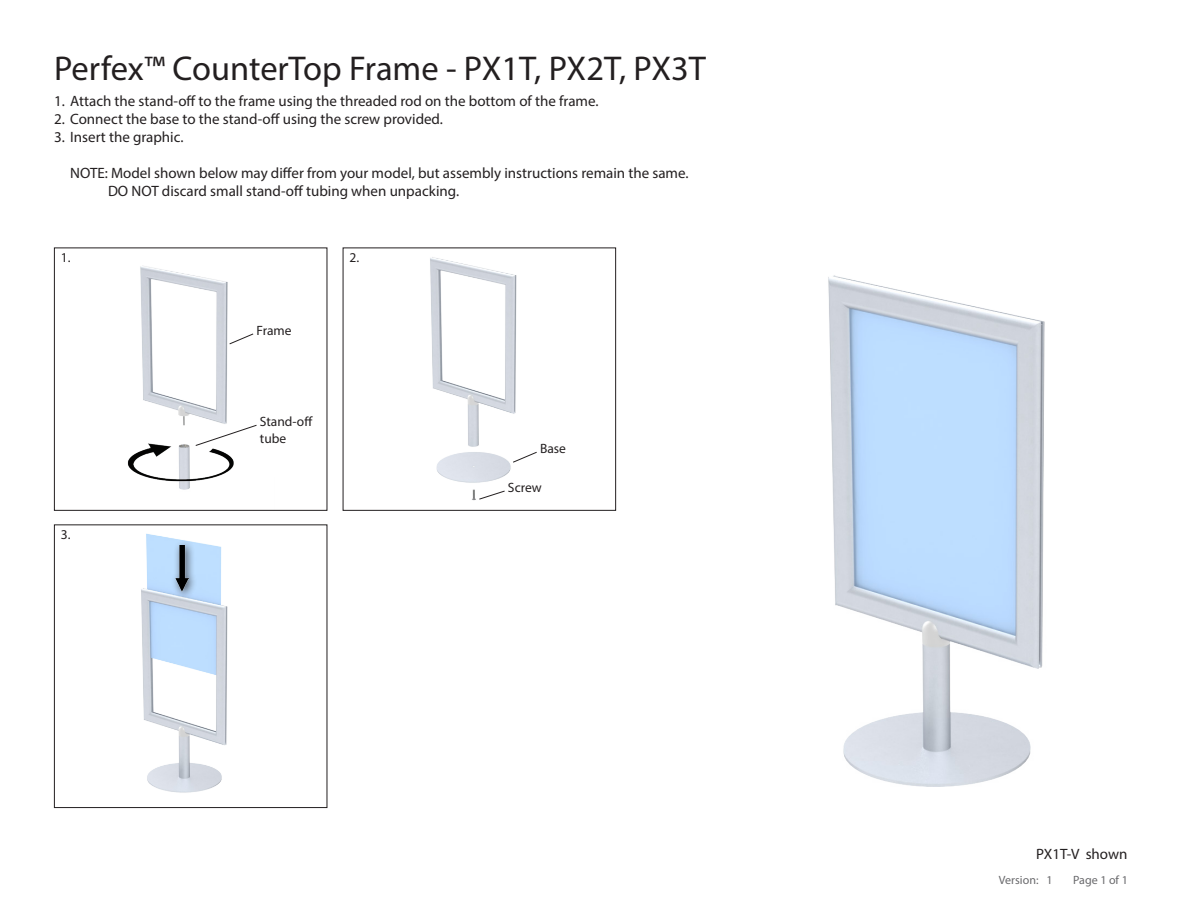
<style>
.page{position:relative;width:1188px;height:918px;background:#fff}
.page>*{position:absolute;margin:0;border:0;box-sizing:border-box;transform-origin:0 0}
.Product_Title{font:34.5px "Myriad Pro";color:#231f20}
.Bullet___Number_Inde{font:15px "Myriad Pro";color:#231f20}
.Step_Number{font:13.5px/16.2px "Myriad Pro";color:#231f20}
.t1{font:12px "Myriad Pro";color:#69696c}
</style>
<div class="page">
<img style="left:828px;top:275px;width:217px;height:512px">
<img style="left:140px;top:265px;width:88px;height:225px">
<div style="left:54px;top:248px;width:273px;height:263px;border:1px solid #231f20"></div>
<img style="left:430px;top:257px;width:87px;height:244px">
<div style="left:343px;top:248px;width:273px;height:263px;border:1px solid #231f20"></div>
<img style="left:141px;top:533px;width:87px;height:260px">
<div style="left:54px;top:525px;width:273px;height:283px;border:1px solid #231f20"></div>
<svg style="left:195px;top:424px;width:62px;height:19px"></svg>
<svg style="left:229px;top:333px;width:25px;height:12px"></svg>
<svg style="left:512px;top:451px;width:25px;height:12px"></svg>
<svg style="left:478px;top:490px;width:28px;height:10px"></svg>
<div style="left:171px;top:540px;width:27px;height:61px;background:#231f20;opacity:.75"></div>
<img style="left:176px;top:545px;width:13px;height:47px">
<img style="left:127px;top:443px;width:107px;height:41px">
<p class="Product_Title" style="left:54px;top:47px;width:654px">Perfex™ CounterTop Frame - PX1T, PX2T, PX3T</p>
<p class="Bullet___Number_Inde" style="left:54px;top:91px;width:546px">1. Attach the stand-off to the frame using the threaded rod on the bottom of the frame.</p>
<p class="Bullet___Number_Inde" style="left:54px;top:109px;width:391px">2. Connect the base to the stand-off using the screw provided.</p>
<p class="Bullet___Number_Inde" style="left:54px;top:127px;width:131px">3. Insert the graphic.</p>
<p class="Bullet___Number_Inde" style="left:70px;top:163px;width:620px">NOTE: Model shown below may differ from your model, but assembly instructions remain the same.</p>
<p class="Bullet___Number_Inde" style="left:108px;top:181px;width:353px">DO NOT discard small stand-off tubing when unpacking.</p>
<p class="Step_Number" style="left:61px;top:249px;width:11px">1.</p>
<p class="Step_Number" style="left:61px;top:526px;width:11px">3.</p>
<p class="Step_Number" style="left:257px;top:322px;width:37px">Frame</p>
<p class="Step_Number" style="left:260px;top:414px;width:54px">Stand-off tube</p>
<p class="Step_Number" style="left:349px;top:249px;width:11px">2.</p>
<p class="Step_Number" style="left:540px;top:441px;width:27px">Base</p>
<p class="Step_Number" style="left:508px;top:479px;width:35px">Screw</p>
<p class="Bullet___Number_Inde" style="left:1036px;top:845px;width:93px">PX1T-V shown</p>
<p class="t1" style="left:999px;top:873px;width:41px">Version:</p>
<p class="t1" style="left:1047px;top:873px;width:8px">1</p>
<p class="t1" style="left:1073px;top:873px;width:56px">Page 1 of 1</p>
</div>
